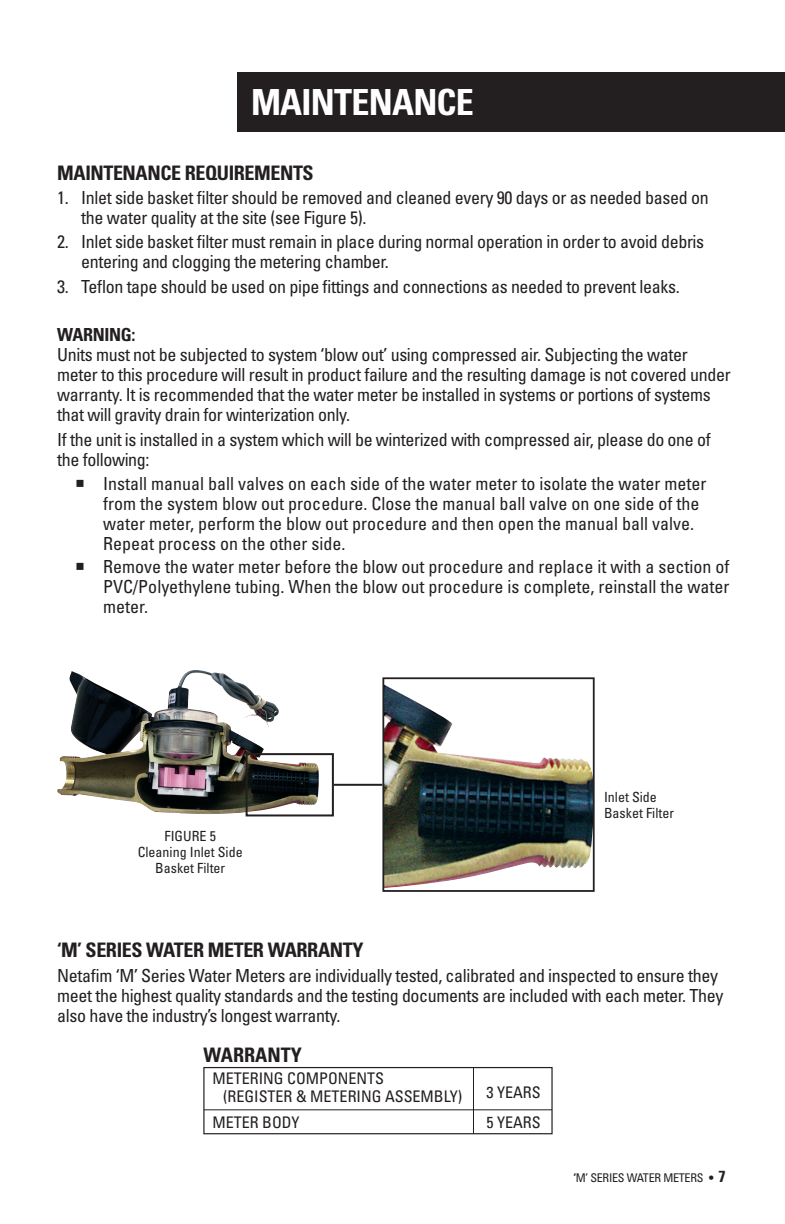
<style>
.page{position:relative;width:785px;height:1224px;background:#fff}
.page>*{position:absolute;margin:0;border:0;box-sizing:border-box;transform-origin:0 0}
.Reverse_Head{font:700 condensed 36px "Univers LT Std";letter-spacing:-.02em;color:#fff}
.t1{font:700 condensed 20px "Univers LT Std";letter-spacing:-.02em;color:#231f20}
.t2{font:700 condensed 20px "Univers LT Std";color:#231f20}
.t3{font:condensed 18px/20px "Univers LT Std";letter-spacing:-.02em;color:#231f20}
.t4{font:condensed 18px/20px "Univers LT Std";color:#231f20}
.t5{font:700 condensed 18px "Univers LT Std";letter-spacing:-.02em;color:#231f20}
.t6{font:condensed 16px/30px "Univers LT Std";color:#231f20}
.Bullet_Copy{font:condensed 14px/16px "Univers LT Std";color:#231f20;text-align:center}
.Subhead{font:condensed 12px "Univers LT Std";letter-spacing:-.02em;color:#231f20}
.s1{font-weight:700}
.s2{font-weight:700;font-size:16px}
</style>
<div class="page">
<div style="left:237px;top:72px;width:548px;height:60px;background:#231f20"></div>
<img style="left:57px;top:671px;width:262px;height:143px">
<hr style="left:334px;top:784px;width:48px;height:2px;background:#231f20">
<div style="left:203px;top:1067px;width:349px;height:67px;border:1px solid #231f20"></div>
<hr style="left:204px;top:1109px;width:348px;height:1px;background:#231f20">
<hr style="left:473px;top:1068px;width:1px;height:66px;background:#231f20">
<img style="left:385px;top:685px;width:206px;height:203px">
<div style="left:382px;top:677px;width:212px;height:215px;border:2px solid #231f20"></div>
<div style="left:245px;top:753px;width:89px;height:63px;border:2px solid #231f20"></div>
<p class="Reverse_Head" style="left:251px;top:80px;width:224px">MAINTENANCE</p>
<p class="t1" style="left:57px;top:160px;width:258px">MAINTENANCE REQUIREMENTS</p>
<p class="t3" style="left:81px;top:188px;width:629px;text-indent:-24px">1. Inlet side basket filter should be removed and cleaned every 90 days or as needed based on the water quality at the site (see Figure 5).</p>
<p class="t3" style="left:81px;top:232px;width:624px;text-indent:-24px">2. Inlet side basket filter must remain in place during normal operation in order to avoid debris entering and clogging the metering chamber.</p>
<p class="t3" style="left:57px;top:276px;width:624px">3. Teflon tape should be used on pipe fittings and connections as needed to prevent leaks.</p>
<p class="t5" style="left:57px;top:324px;width:80px">WARNING:</p>
<p class="t3" style="left:57px;top:345px;width:675px">Units must not be subjected to system ‘blow out’ using compressed air. Subjecting the water meter to this procedure will result in product failure and the resulting damage is not covered under warranty. It is recommended that the water meter be installed in systems or portions of systems that will gravity drain for winterization only.</p>
<p class="t3" style="left:57px;top:429px;width:655px">If the unit is installed in a system which will be winterized with compressed air, please do one of the following:</p>
<p class="t4" style="left:103px;top:473px;width:604px;text-indent:-28px">○ Install manual ball valves on each side of the water meter to isolate the water meter from the system blow out procedure. Close the manual ball valve on one side of the water meter, perform the blow out procedure and then open the manual ball valve.<br>Repeat process on the other side.</p>
<p class="t3" style="left:103px;top:556px;width:627px;text-align:justify;text-indent:-28px">○ Remove the water meter before the blow out procedure and replace it with a section of PVC/Polyethylene tubing. When the blow out procedure is complete, reinstall the water meter.</p>
<p class="Bullet_Copy" style="left:164px;top:828px;width:53px">FIGURE 5</p>
<p class="Bullet_Copy" style="left:138px;top:844px;width:106px">Cleaning Inlet Side<br>Basket Filter</p>
<p class="Bullet_Copy" style="left:604px;top:788px;width:71px;text-align:left">Inlet Side<br>Basket Filter</p>
<p class="t1" style="left:57px;top:938px;width:308px">‘M’ SERIES WATER METER WARRANTY</p>
<p class="t3" style="left:57px;top:965px;width:667px">Netafim ‘M’ Series Water Meters are individually tested, calibrated and inspected to ensure they meet the highest quality standards and the testing documents are included with each meter. They also have the industry’s longest warranty.</p>
<p class="t2" style="left:203px;top:1042px;width:100px">WARRANTY</p>
<p class="t6" style="left:223px;top:1069px;width:241px;line-height:18px;text-indent:-11px">METERING COMPONENTS<br>(REGISTER &amp; METERING ASSEMBLY)</p>
<p class="t6" style="left:212px;top:1107px;width:89px">METER BODY</p>
<p class="t6" style="left:486px;top:1077px;width:56px">3 YEARS<br>5 YEARS</p>
<p class="Subhead" style="left:573px;top:1170px;width:154px"><span class="s1">‘</span>M’ SERIES WATER METERS <span class="s1">•</span> <span class="s2">7</span></p>
</div>
